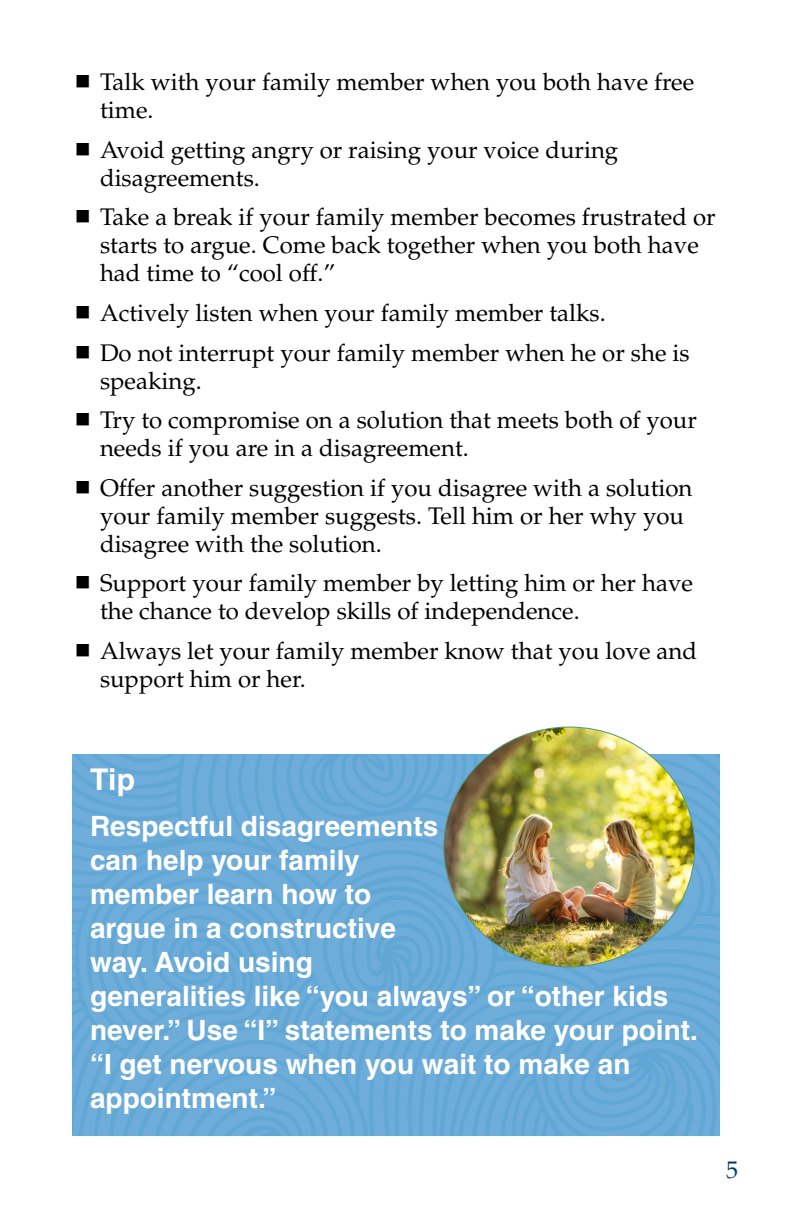
<style>
.page{position:relative;width:792px;height:1224px;background:#fff}
.page>*{position:absolute;margin:0;border:0;box-sizing:border-box;transform-origin:0 0}
.t1{font:700 30px "Helvetica";color:#fff}
.t2{font:700 28px/34px "Helvetica";color:#fff}
.t3{font:24px/28px "Palatino";color:#000}
.t4{font:24px "Palatino";color:#003e6a}
</style>
<div class="page">
<svg style="left:72px;top:754px;width:648px;height:381px;background:#69aad7"></svg>
<img style="left:444px;top:727px;width:251px;height:240px">
<p class="t3" style="left:100px;top:69px;width:596px">Talk with your family member when you both have free time.</p>
<p class="t3" style="left:100px;top:136px;width:520px">Avoid getting angry or raising your voice during disagreements.</p>
<p class="t3" style="left:100px;top:204px;width:617px">Take a break if your family member becomes frustrated or starts to argue. Come back together when you both have had time to “cool off.”</p>
<p class="t3" style="left:100px;top:293px;width:591px;line-height:39.6px">Actively listen when your family member talks.<br>Do not interrupt your family member when he or she is</p>
<p class="t3" style="left:100px;top:361px;width:598px;line-height:39.6px">speaking.<br>Try to compromise on a solution that meets both of your</p>
<p class="t3" style="left:100px;top:429px;width:594px;line-height:39.6px">needs if you are in a disagreement.<br>Offer another suggestion if you disagree with a solution</p>
<p class="t3" style="left:100px;top:502px;width:585px">your family member suggests. Tell him or her why you disagree with the solution.</p>
<p class="t3" style="left:100px;top:569px;width:595px">Support your family member by letting him or her have the chance to develop skills of independence.</p>
<p class="t3" style="left:100px;top:637px;width:599px">Always let your family member know that you love and support him or her.</p>
<p class="t1" style="left:90px;top:761px;width:46px">Tip</p>
<p class="t2" style="left:90px;top:809px;width:609px">Respectful disagreements<br>can help your family<br>member learn how to<br>argue in a constructive<br>way. Avoid using<br>generalities like “you always” or “other kids never.” Use “I” statements to make your point. “I get nervous when you wait to make an appointment.”</p>
<p class="t4" style="left:726px;top:1156px;width:13px">5</p>
</div>
